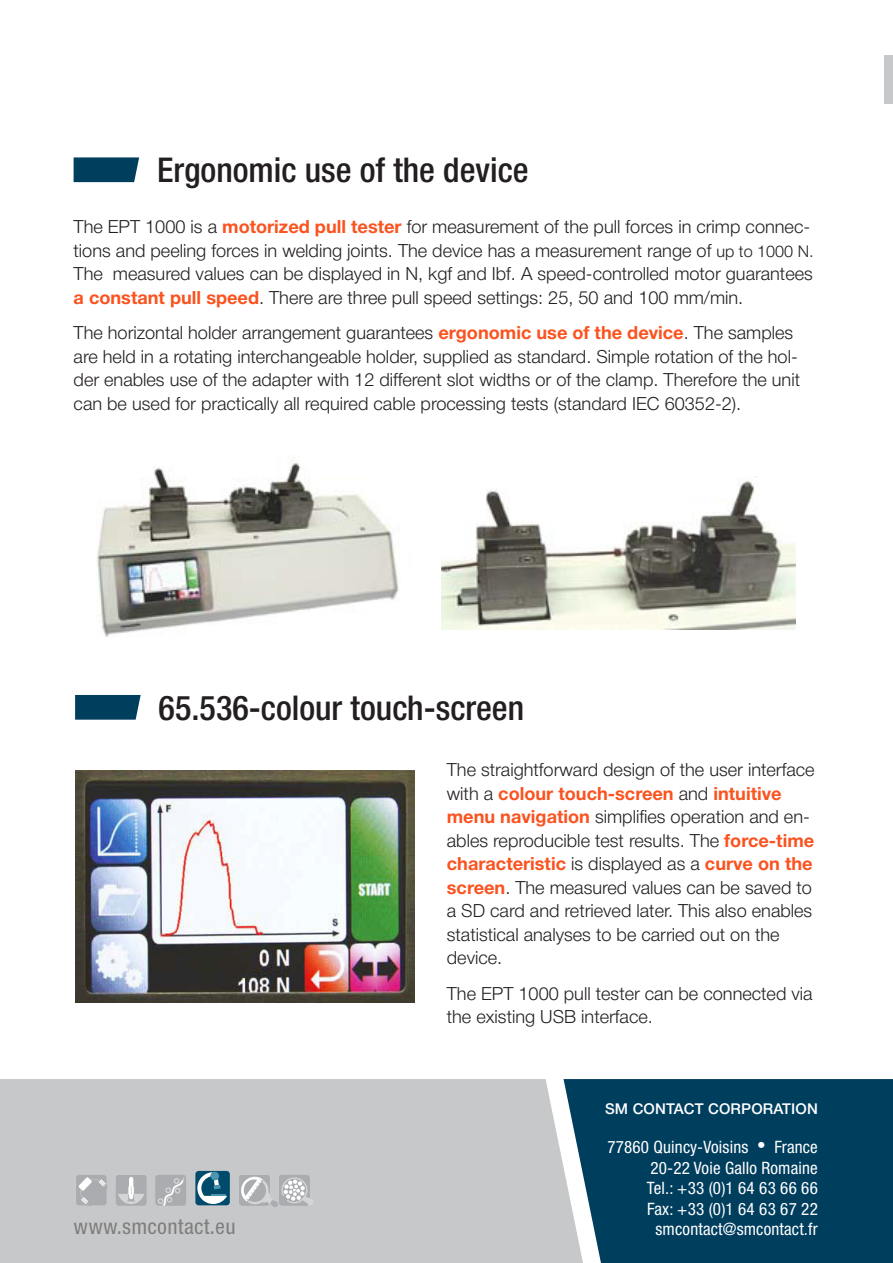
<style>
.page{position:relative;width:893px;height:1263px;background:#fff}
.page>*{position:absolute;margin:0;border:0;box-sizing:border-box;transform-origin:0 0}
.t1{font:500 condensed 34.2px "Helvetica Neue LT Std";color:#231f20}
.t2{font:500 condensed 21.3px "Helvetica Neue LT Std";letter-spacing:.01em;color:#808080}
.t3{font:300 18.15px/23.5px "Helvetica Neue Cyr";color:#231f20}
.t4{font:condensed 17.1px "Helvetica Neue LT Std";letter-spacing:.01em;color:#fff}
.t5{font:500 15px "Helvetica Neue Cyr";letter-spacing:.01em;color:#fff}
.s1{font-weight:700;color:#fa531f}
.s2{font-size:16.2px}
</style>
<div class="page">
<img style="left:96px;top:459px;width:303px;height:178px">
<div style="left:0;top:1079px;width:542px;height:184px;background:#c7c8ca"></div>
<div style="left:601px;top:1079px;width:292px;height:184px;background:#003e5e"></div>
<svg style="left:542px;top:1079px;width:59px;height:184px"></svg>
<div style="left:884px;top:55px;width:9px;height:48px;background:#c7c8ca"></div>
<svg style="left:74px;top:157px;width:66px;height:26px;background:#19516d"></svg>
<svg style="left:75px;top:695px;width:66px;height:25px;background:#0e4967"></svg>
<img style="left:441px;top:479px;width:354px;height:150px">
<img style="left:76px;top:770px;width:339px;height:232px">
<div style="left:195px;top:1171px;width:35px;height:34px;background:#004b6c;border-radius:3px"></div>
<svg style="left:197px;top:1172px;width:30px;height:32px"></svg>
<div style="left:76px;top:1175px;width:31px;height:30px;background:#abacb0;border-radius:3px"></div>
<svg style="left:79px;top:1177px;width:28px;height:28px"></svg>
<div style="left:116px;top:1175px;width:30px;height:30px;background:#abacb0;border-radius:3px"></div>
<svg style="left:118px;top:1177px;width:26px;height:27px"></svg>
<div style="left:155px;top:1175px;width:31px;height:30px;background:#abacb0;border-radius:3px"></div>
<svg style="left:158px;top:1177px;width:27px;height:28px"></svg>
<svg style="left:239px;top:1175px;width:75px;height:33px;background:#c2c3c6"></svg>
<p class="t1" style="left:157px;top:150px;width:373px">Ergonomic use of the device</p>
<p class="t3" style="left:74px;top:215px;width:742px">The EPT 1000 is a <span class="s1">motorized pull tester</span> for measurement of the pull forces in crimp connec&shy;tions and peeling forces in welding joints. The device has a measurement range of <span class="s2">up to 1000 N.<br></span>The measured values can be displayed in N, kgf and Ibf. A speed-controlled motor guarantees <span class="s1">a constant pull speed</span>. There are three pull speed settings: 25, 50 and 100 mm/min.</p>
<p class="t3" style="left:74px;top:321px;width:728px">The horizontal holder arrangement guarantees <span class="s1">ergonomic use of the device</span>. The samples are held in a rotating interchangeable holder, supplied as standard. Simple rotation of the hol&shy;der enables use of the adapter with 12 different slot widths or of the clamp. Therefore the unit can be used for practically all required cable processing tests (standard IEC 60352-2).</p>
<p class="t1" style="left:159px;top:687px;width:367px">65.536-colour touch-screen</p>
<p class="t3" style="left:447px;top:758px;width:369px">The straightforward design of the user interface with a <span class="s1">colour touch-screen</span> and <span class="s1">intuitive menu navigation</span> simplifies operation and en&shy;ables reproducible test results. The <span class="s1">force-time characteristic</span> is displayed as a <span class="s1">curve on the screen</span>. The measured values can be saved to a SD card and retrieved later. This also enables statistical analyses to be carried out on the device.</p>
<p class="t3" style="left:447px;top:982px;width:367px">The EPT 1000 pull tester can be connected via the existing USB interface.</p>
<p class="t2" style="left:74px;top:1214px;width:164px">www.smcontact.eu</p>
<p class="t5" style="left:605px;top:1101px;width:214px">SM CONTACT CORPORATION</p>
<p class="t4" style="left:607px;top:1137px;width:212px">77860 Quincy-Voisins • France</p>
<p class="t4" style="left:651px;top:1158px;width:169px">20-22 Voie Gallo Romaine</p>
<p class="t4" style="left:647px;top:1178px;width:173px">Tel.: +33 (0)1 64 63 66 66</p>
<p class="t4" style="left:647px;top:1199px;width:172px">Fax: +33 (0)1 64 63 67 22</p>
<p class="t4" style="left:655px;top:1219px;width:164px">smcontact@smcontact.fr</p>
</div>
